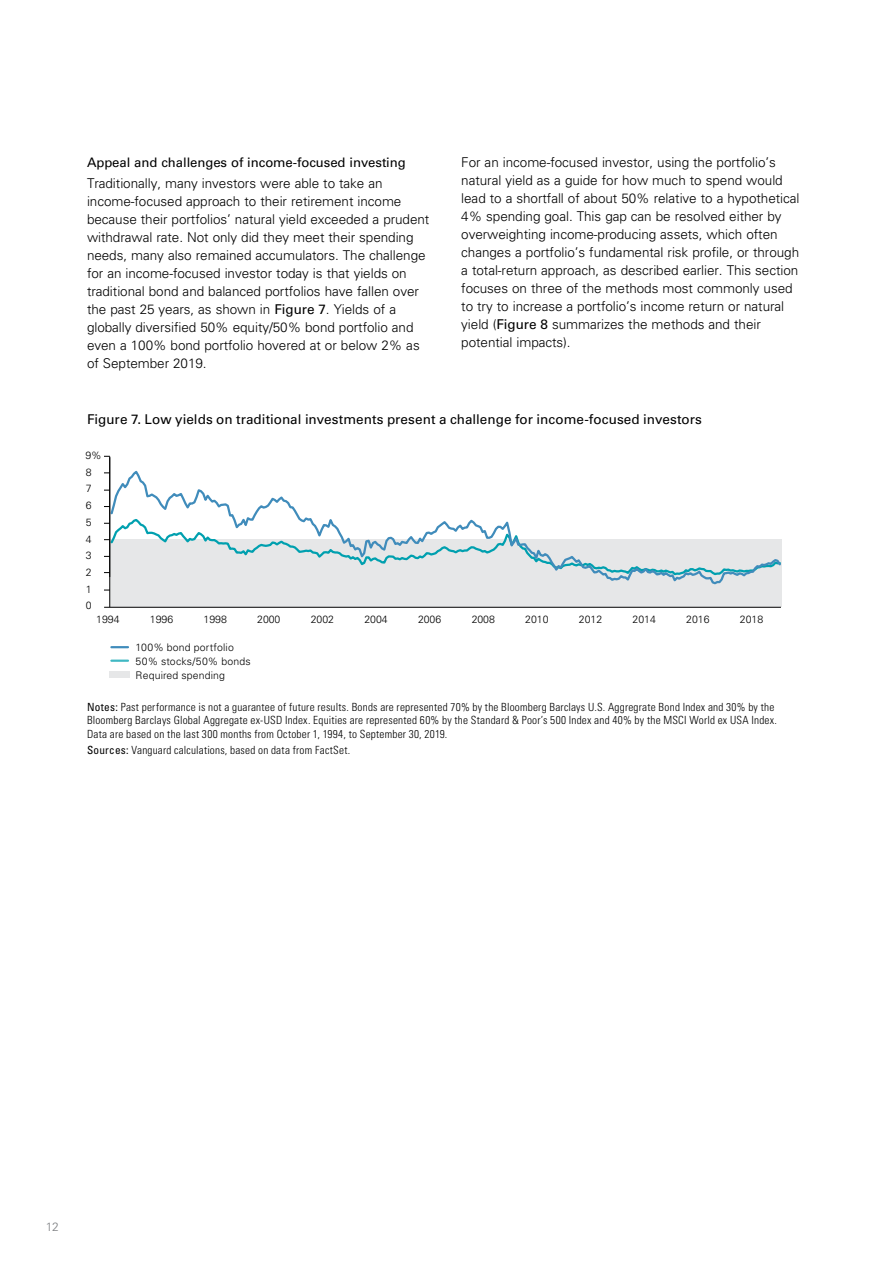
<style>
.page{position:relative;width:893px;height:1263px;background:#fff}
.page>*{position:absolute;margin:0;border:0;box-sizing:border-box;transform-origin:0 0}
.t1{font:300 13.5px/18px "Univers LT Std";letter-spacing:-.005em;color:#000}
.t2{font:13.5px "Univers LT Std";letter-spacing:.005em;color:#000}
.t3{font:13.2px "Univers LT Std";letter-spacing:-.005em;color:#000}
.t4{font:300 12px "Univers LT Std";color:#7e8083}
.t5{font:300 condensed 11.25px/13.5px "Univers LT Std";letter-spacing:.02em;color:#000}
.t6{font:300 10.5px/13.5px "Univers LT Std";letter-spacing:.005em;color:#000}
.s1{font-weight:400}
</style>
<div class="page">
<div style="left:110px;top:540px;width:672px;height:67px;background:#e6e7e8"></div>
<hr style="left:104px;top:607px;width:677px;height:1px;background:#000">
<svg style="left:110px;top:468px;width:190px;height:49px"></svg>
<hr style="left:109px;top:456px;width:1px;height:151px;background:#000">
<svg style="left:104px;top:517px;width:678px;height:74px"></svg>
<svg style="left:111px;top:646px;width:17px;height:2px"></svg>
<hr style="left:111px;top:659px;width:17px;height:3px;background:#40b8c3">
<div style="left:109px;top:671px;width:21px;height:7px;background:#e6e7e8"></div>
<p class="t3" style="left:87px;top:155px;width:320px">Appeal and challenges of income-focused investing</p>
<p class="t1" style="left:87px;top:174px;width:344px">Traditionally, many investors were able to take an income-focused approach to their retirement income because their portfolios’ natural yield exceeded a prudent withdrawal rate. Not only did they meet their spending needs, many also remained accumulators. The challenge for an income-focused investor today is that yields on traditional bond and balanced portfolios have fallen over the past 25 years, as shown in <span class="s1">Figure 7</span>. Yields of a globally diversified 50% equity/50% bond portfolio and even a 100% bond portfolio hovered at or below 2% as of September 2019.</p>
<p class="t1" style="left:461px;top:154px;width:340px">For an income-focused investor, using the portfolio’s natural yield as a guide for how much to spend would lead to a shortfall of about 50% relative to a hypothetical 4% spending goal. This gap can be resolved either by overweighting income-producing assets, which often changes a portfolio’s fundamental risk profile, or through a total-return approach, as described earlier. This section focuses on three of the methods most commonly used to try to increase a portfolio’s income return or natural yield (<span class="s1">Figure 8</span> summarizes the methods and their potential impacts).</p>
<p class="t2" style="left:87px;top:412px;width:616px">Figure 7. Low yields on traditional investments present a challenge for income-focused investors</p>
<p class="t6" style="left:85px;top:448px;width:18px">9%</p>
<p class="t6" style="left:86px;top:465px;width:7px">8</p>
<p class="t6" style="left:86px;top:482px;width:7px">7</p>
<p class="t6" style="left:86px;top:499px;width:7px">6</p>
<p class="t6" style="left:86px;top:515px;width:7px">5</p>
<p class="t6" style="left:86px;top:532px;width:7px">4</p>
<p class="t6" style="left:86px;top:549px;width:7px">3</p>
<p class="t6" style="left:86px;top:565px;width:7px">2</p>
<p class="t6" style="left:86px;top:582px;width:7px">1</p>
<p class="t6" style="left:86px;top:599px;width:7px">0</p>
<p class="t6" style="left:96px;top:612px;width:25px">1994</p>
<p class="t6" style="left:150px;top:612px;width:25px">1996</p>
<p class="t6" style="left:203px;top:612px;width:25px">1998</p>
<p class="t6" style="left:257px;top:612px;width:25px">2000</p>
<p class="t6" style="left:311px;top:612px;width:25px">2002</p>
<p class="t6" style="left:364px;top:612px;width:25px">2004</p>
<p class="t6" style="left:418px;top:612px;width:25px">2006</p>
<p class="t6" style="left:472px;top:612px;width:25px">2008</p>
<p class="t6" style="left:525px;top:612px;width:25px">2010</p>
<p class="t6" style="left:579px;top:612px;width:25px">2012</p>
<p class="t6" style="left:633px;top:612px;width:25px">2014</p>
<p class="t6" style="left:686px;top:612px;width:25px">2016</p>
<p class="t6" style="left:740px;top:612px;width:25px">2018</p>
<p class="t6" style="left:136px;top:641px;width:117px">100% bond portfolio<br>50% stocks/50% bonds<br>Required spending</p>
<p class="t5" style="left:87px;top:700px;width:691px"><span class="s1">Notes:</span> Past performance is not a guarantee of future results. Bonds are represented 70% by the Bloomberg Barclays U.S. Aggregrate Bond Index and 30% by the<br>Bloomberg Barclays Global Aggregate ex-USD Index. Equities are represented 60% by the Standard &amp; Poor’s 500 Index and 40% by the MSCI World ex USA Index.<br>Data are based on the last 300 months from October 1, 1994, to September 30, 2019.</p>
<p class="t5" style="left:87px;top:744px;width:265px"><span class="s1">Sources:</span> Vanguard calculations, based on data from FactSet.</p>
<p class="t4" style="left:46px;top:1220px;width:14px">12</p>
</div>
